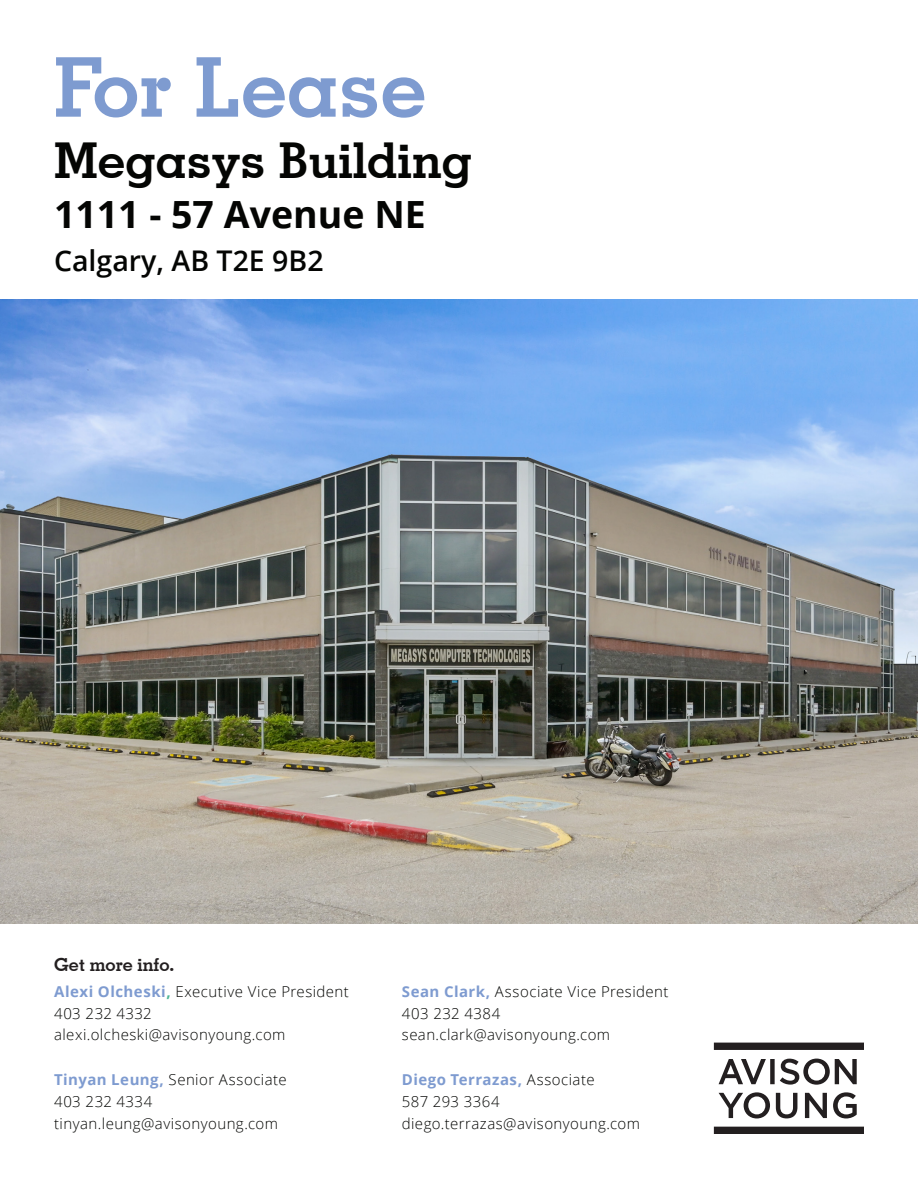
<style>
.page{position:relative;width:918px;height:1188px;background:#fff}
.page>*{position:absolute;margin:0;border:0;box-sizing:border-box;transform-origin:0 0}
.t1{font:700 82.5px "Geometric Slab 703 BT";color:#7e9bd0}
.t2{font:700 49.5px "Geometric Slab 703 BT";color:#040503}
.t3{font:700 37.5px "Open Sans";color:#040503}
.t4{font:600 28.5px "Open Sans";color:#040503}
.t5{font:700 18px "Geometric Slab 703 BT";color:#231f20}
.Contact_Info{font:300 15px/21.6px "Open Sans";letter-spacing:.03em;color:#040503}
.s1{font-weight:700;color:#7e9bd0}
.s2{font-weight:700;color:#4db595}
</style>
<div class="page">
<img style="left:0;top:300px;width:918px;height:623px">
<svg style="left:714px;top:1043px;width:150px;height:7px"></svg>
<svg style="left:714px;top:1127px;width:150px;height:7px"></svg>
<svg style="left:719px;top:1059px;width:138px;height:26px"></svg>
<svg style="left:719px;top:1092px;width:51px;height:26px"></svg>
<svg style="left:776px;top:1093px;width:21px;height:25px"></svg>
<svg style="left:805px;top:1093px;width:22px;height:25px"></svg>
<svg style="left:833px;top:1092px;width:24px;height:26px"></svg>
<p class="t1" style="left:54px;top:37px;width:374px">For Lease</p>
<p class="t2" style="left:54px;top:131px;width:420px">Megasys Building</p>
<p class="t3" style="left:54px;top:188px;width:373px">1111 - 57 Avenue NE</p>
<p class="t4" style="left:54px;top:241px;width:271px">Calgary, AB T2E 9B2</p>
<p class="t5" style="left:54px;top:953px;width:122px">Get more info.</p>
<p class="Contact_Info" style="left:54px;top:981px;width:296px"><span class="s1">Alexi Olcheski</span><span class="s2">,</span> Executive Vice President<br>403 232 4332 alexi.olcheski@avisonyoung.com</p>
<p class="Contact_Info" style="left:402px;top:981px;width:268px"><span class="s1">Sean Clark,</span> Associate Vice President<br>403 232 4384 sean.clark@avisonyoung.com</p>
<p class="Contact_Info" style="left:54px;top:1069px;width:234px"><span class="s1">Tinyan Leung,</span> Senior Associate<br>403 232 4334 tinyan.leung@avisonyoung.com</p>
<p class="Contact_Info" style="left:402px;top:1069px;width:240px"><span class="s1">Diego Terrazas,</span> Associate<br>587 293 3364 diego.terrazas@avisonyoung.com</p>
</div>
